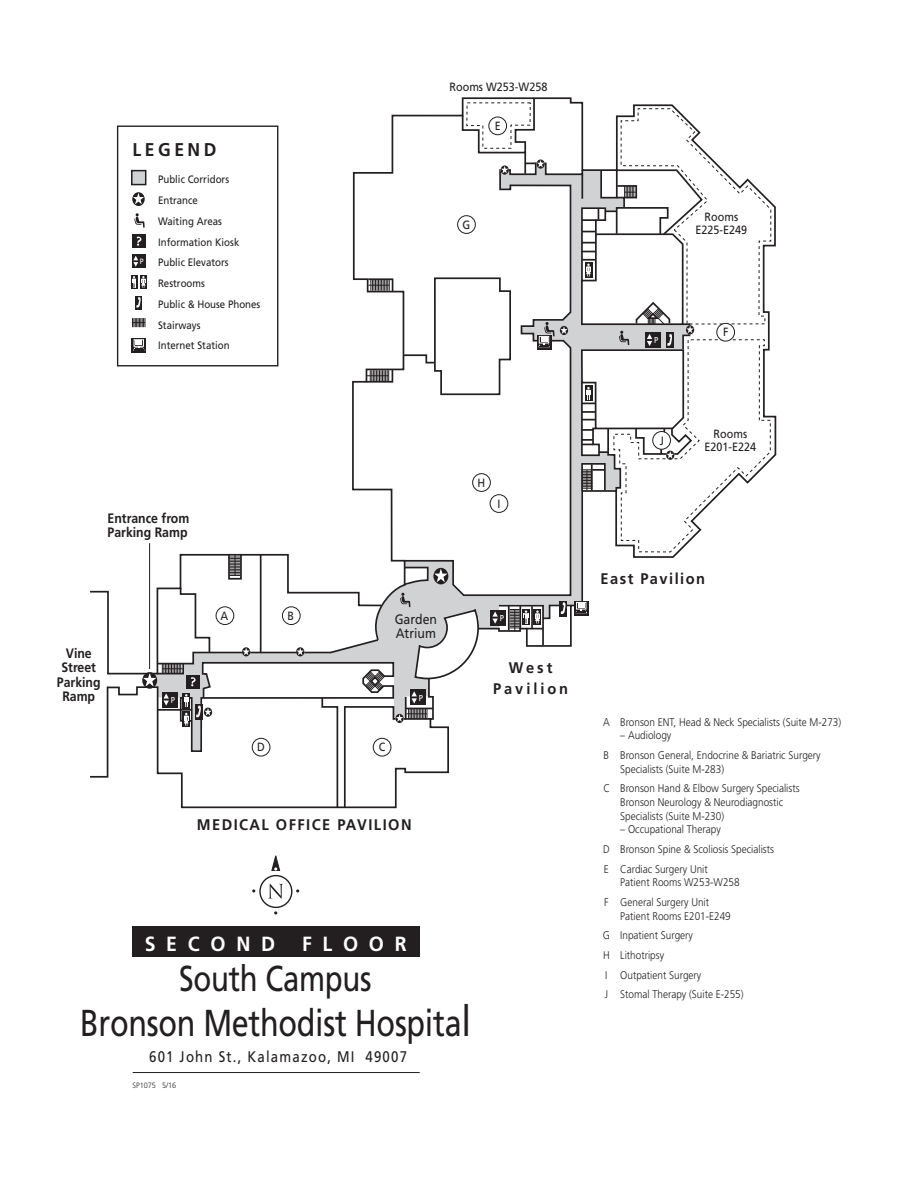
<style>
.page{position:relative;width:918px;height:1188px;background:#fff}
.page>*{position:absolute;margin:0;border:0;box-sizing:border-box;transform-origin:0 0}
.t1{font:37.5px "Frutiger";letter-spacing:-.01em;color:#231f20;scale:.82 1}
.t2{font:36px "Frutiger";letter-spacing:-.01em;color:#231f20;scale:.82 1}
.t3{font:700 20.55px "Frutiger";letter-spacing:.55em;color:#fff;scale:.95 1}
.t4{font:700 18.45px "Frutiger";letter-spacing:.2em;color:#231f20;scale:.95 1}
.t5{font:700 15.45px "Frutiger";letter-spacing:.1em;color:#231f20;scale:.95 1}
.t6{font:15.45px "Frutiger";letter-spacing:.09em;color:#231f20;scale:.86 1}
.t7{font:700 15.45px/20.5px "Frutiger";letter-spacing:.2em;color:#231f20;text-align:center;scale:.95 1}
.t8{font:700 13.65px/14.5px "Frutiger";color:#231f20;scale:.9 1}
.t9{font:13.65px/14.5px "Frutiger";color:#231f20;scale:.9 1}
.t10{font:12px/13.5px "Frutiger";color:#231f20;text-align:center;scale:.9 1}
.t11{font:300 11.1px/19.6px "Frutiger";color:#231f20;scale:.9 1}
.t12{font:10.8px/20.9px "Frutiger";color:#231f20;scale:.9 1}
.t13{font:8.55px "Frutiger";color:#fff;scale:.9 1}
.t14{font:300 7.65px "Frutiger";color:#231f20;scale:.95 1}
.t15{font:7.65px "Frutiger";color:#fff;scale:.9 1}
.s1{font-size:42.75px}
.s2{font-family:"Helvetica"}
</style>
<div class="page">
<svg style="left:352px;top:97px;width:425px;height:533px"></svg>
<svg style="left:403px;top:162px;width:181px;height:435px"></svg>
<svg style="left:402px;top:277px;width:110px;height:119px"></svg>
<svg style="left:367px;top:278px;width:27px;height:15px"></svg>
<svg style="left:365px;top:368px;width:29px;height:15px"></svg>
<div style="left:473px;top:474px;width:17px;height:17px;background:#fff;border-radius:50%"></div>
<div style="left:472px;top:473px;width:19px;height:19px;border:1px solid #231f20;border-radius:50%"></div>
<div style="left:490px;top:495px;width:18px;height:17px;background:#fff;border-radius:50%"></div>
<div style="left:490px;top:494px;width:18px;height:19px;border:1px solid #231f20;border-radius:50%"></div>
<div style="left:458px;top:216px;width:17px;height:17px;background:#fff;border-radius:50%"></div>
<div style="left:457px;top:215px;width:19px;height:19px;border:1px solid #231f20;border-radius:50%"></div>
<svg style="left:461px;top:97px;width:84px;height:78px"></svg>
<div style="left:560px;top:601px;width:7px;height:15px;background:#231f20"></div>
<div style="left:491px;top:610px;width:15px;height:15px;background:#231f20"></div>
<svg style="left:90px;top:553px;width:390px;height:256px"></svg>
<hr style="left:260px;top:555px;width:2px;height:98px;background:#231f20">
<div style="left:131px;top:170px;width:15px;height:15px;background:#d1d2d4;border:2px solid #231f20"></div>
<div style="left:132px;top:234px;width:14px;height:14px;background:#231f20"></div>
<svg style="left:137px;top:237px;width:4px;height:9px"></svg>
<div style="left:131px;top:275px;width:6px;height:14px;background:#231f20"></div>
<div style="left:140px;top:275px;width:7px;height:14px;background:#231f20"></div>
<svg style="left:132px;top:276px;width:14px;height:12px"></svg>
<div style="left:132px;top:254px;width:14px;height:14px;background:#231f20"></div>
<svg style="left:133px;top:256px;width:5px;height:11px"></svg>
<div style="left:135px;top:296px;width:7px;height:14px;background:#231f20"></div>
<svg style="left:136px;top:297px;width:5px;height:11px"></svg>
<div style="left:117px;top:126px;width:161px;height:240px;border:1px solid #231f20"></div>
<svg style="left:132px;top:318px;width:14px;height:9px"></svg>
<svg style="left:134px;top:213px;width:11px;height:15px"></svg>
<svg style="left:132px;top:192px;width:13px;height:14px"></svg>
<svg style="left:580px;top:108px;width:192px;height:445px"></svg>
<div style="left:132px;top:338px;width:14px;height:15px;background:#231f20"></div>
<div style="left:134px;top:339px;width:10px;height:8px;border:1px solid #fff"></div>
<svg style="left:133px;top:341px;width:12px;height:10px"></svg>
<div style="left:537px;top:335px;width:14px;height:14px;background:#231f20"></div>
<svg style="left:538px;top:322px;width:30px;height:26px"></svg>
<div style="left:574px;top:601px;width:14px;height:14px;background:#231f20"></div>
<svg style="left:492px;top:602px;width:95px;height:45px"></svg>
<div style="left:132px;top:926px;width:287px;height:31px;background:#231f20"></div>
<svg style="left:268px;top:884px;width:15px;height:15px"></svg>
<div style="left:259px;top:875px;width:33px;height:33px;border:1px solid #231f20;border-radius:50%"></div>
<svg style="left:252px;top:889px;width:3px;height:4px"></svg>
<svg style="left:272px;top:856px;width:8px;height:15px"></svg>
<svg style="left:296px;top:889px;width:3px;height:4px"></svg>
<hr style="left:133px;top:1072px;width:287px;height:1px;background:#231f20">
<hr style="left:149px;top:543px;width:1px;height:126px;background:#231f20">
<h3 class="t4" style="left:133px;top:139px;width:90px">LEGEND</h3>
<p class="t15" style="left:140px;top:257px;width:6px">P</p>
<p class="t12" style="left:158px;top:169px;width:115px">Public Corridors<br>Entrance<br>Waiting Areas<br>Information Kiosk<br>Public Elevators<br>Restrooms<br>Public &amp; House Phones<br>Stairways<br>Internet Station</p>
<p class="t10" style="left:450px;top:80px;width:110px">Rooms W253-W258</p>
<p class="t10" style="left:495px;top:119px;width:8px">E</p>
<p class="t10" style="left:463px;top:218px;width:10px">G</p>
<p class="t8" style="left:108px;top:511px;width:92px">Entrance from<br>Parking Ramp</p>
<p class="t8" style="left:57px;top:646px;width:50px;text-align:center">Vine<br>Street<br>Parking<br>Ramp</p>
<p class="t10" style="left:221px;top:609px;width:10px">A</p>
<p class="t10" style="left:288px;top:609px;width:9px">B</p>
<p class="t9" style="left:395px;top:612px;width:49px">Garden<br>Atrium</p>
<p class="t13" style="left:171px;top:695px;width:6px">P</p>
<p class="t13" style="left:419px;top:693px;width:6px">P</p>
<p class="t10" style="left:257px;top:741px;width:10px">D</p>
<p class="t10" style="left:379px;top:741px;width:9px">C</p>
<h3 class="t5" style="left:197px;top:815px;width:228px">MEDICAL OFFICE PAVILION</h3>
<p class="t10" style="left:478px;top:476px;width:10px">H</p>
<p class="t10" style="left:497px;top:497px;width:5px">I</p>
<p class="t13" style="left:500px;top:613px;width:6px">P</p>
<h3 class="t7" style="left:493px;top:658px;width:80px">West<br>Pavilion</h3>
<h3 class="t3" style="left:145px;top:932px;width:139px">SECOND</h3>
<h3 class="t3" style="left:302px;top:932px;width:112px">FLOOR</h3>
<h2 class="t2" style="left:179px;top:958px;width:236px">South Campus</h2>
<h1 class="t1" style="left:80px;top:1001px;width:478px">Bronson Methodist Hospita<span class="s1">l</span></h1>
<h3 class="t6" style="left:149px;top:1047px;width:301px">601 John St., Kalamazoo, MI 49007</h3>
<p class="t14" style="left:132px;top:1081px;width:48px">SP1075 5/16</p>
<p class="t10" style="left:696px;top:210px;width:59px">Rooms<br>E225-E249</p>
<p class="t13" style="left:654px;top:335px;width:6px">P</p>
<p class="t10" style="left:660px;top:434px;width:6px">J</p>
<p class="t10" style="left:723px;top:325px;width:7px">F</p>
<p class="t10" style="left:705px;top:427px;width:59px">Rooms<br>E201-E224</p>
<h3 class="t5" style="left:601px;top:569px;width:111px">East Pavilion</h3>
<p class="t11" style="left:603px;top:712px;width:266px"><span class="s2">A</span> Bronson ENT, Head &amp; Neck Specialists (Suite M-273)</p>
<p class="t11" style="left:604px;top:726px;width:243px;text-indent:17px">– Audiology<br>B Bronson General, Endocrine &amp; Bariatric Surgery</p>
<p class="t11" style="left:603px;top:759px;width:219px;text-indent:17px">Specialists (Suite M-283)<br>C Bronson Hand &amp; Elbow Surgery Specialists</p>
<p class="t11" style="left:620px;top:796px;width:183px;line-height:13.6px">Bronson Neurology &amp; Neurodiagnostic<br>Specialists (Suite M-230)</p>
<p class="t11" style="left:603px;top:820px;width:192px;text-indent:17px">– Occupational Therapy<br>D Bronson Spine &amp; Scoliosis Specialists<br>E Cardiac Surgery Unit</p>
<p class="t11" style="left:604px;top:873px;width:152px;text-indent:16px">Patient Rooms W253-W258<br>F General Surgery Unit</p>
<p class="t11" style="left:603px;top:906px;width:158px;text-indent:18px">Patient Rooms E201-E249<br>G Inpatient Surgery<br>H Lithotripsy<br>I Outpatient Surgery<br>J Stomal Therapy (Suite E-255)</p>
</div>
